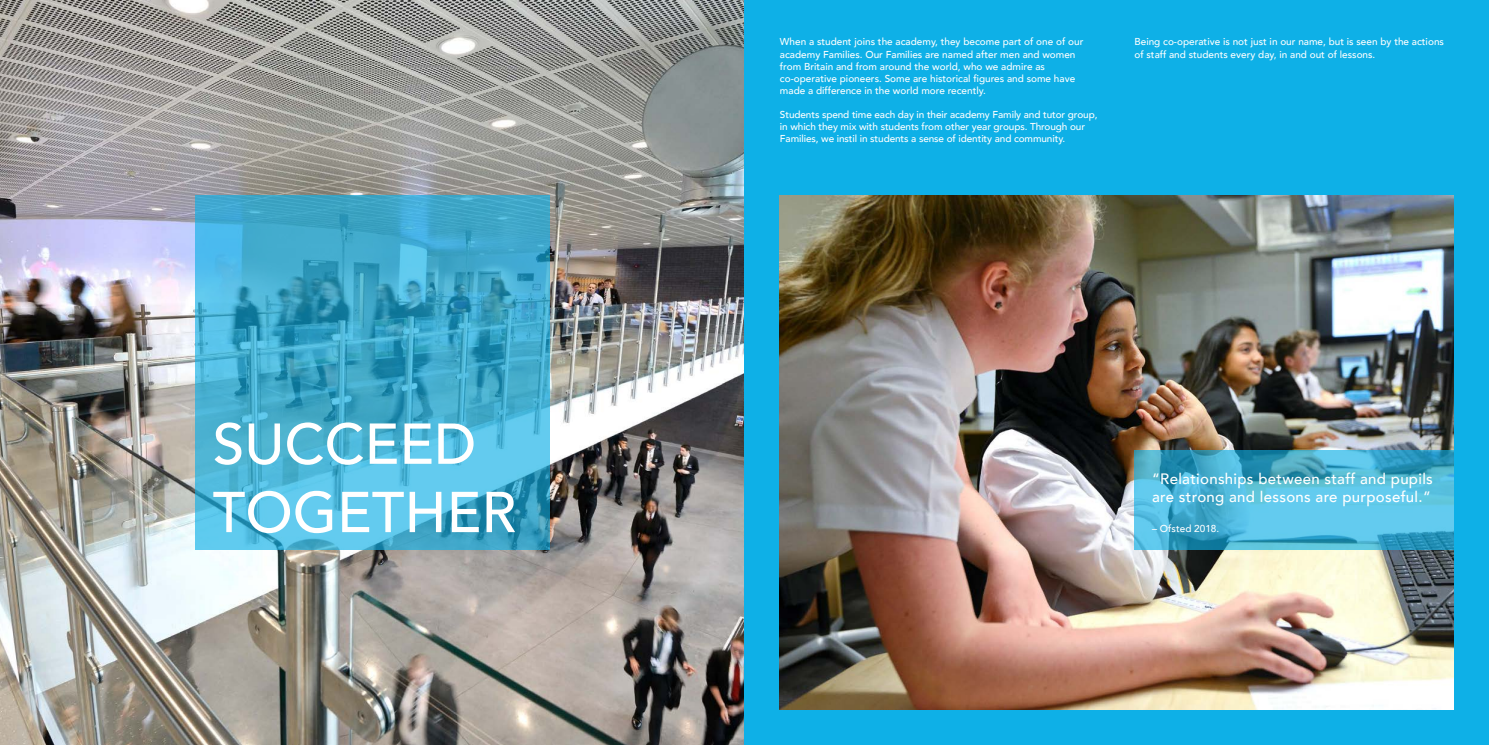
<style>
.page{position:relative;width:1489px;height:745px;background:#fff}
.page>*{position:absolute;margin:0;border:0;box-sizing:border-box;transform-origin:0 0}
.t1{font:500 56.88px/68.2px "Avenir";color:#fff}
.t2{font:500 15px/18px "Avenir";letter-spacing:.02em;color:#fff}
.t3{font:500 10px/12px "Avenir";color:#fff}
</style>
<div class="page">
<img style="left:0;top:0;width:744px;height:744px">
<svg style="left:195px;top:195px;width:355px;height:354px"></svg>
<div style="left:744px;top:0;width:744px;height:744px;background:#0eb0e7"></div>
<img style="left:780px;top:195px;width:673px;height:514px">
<svg style="left:1134px;top:449px;width:320px;height:100px"></svg>
<h1 class="t1" style="left:213px;top:406px;width:305px">SUCCEED<br>TOGETHER</h1>
<p class="t3" style="left:780px;top:35px;width:305px">When a student joins the academy, they become part of one of our academy Families. Our Families are named after men and women from Britain and from around the world, who we admire as co-operative pioneers. Some are historical figures and some have made a difference in the world more recently.</p>
<p class="t3" style="left:780px;top:107px;width:319px">Students spend time each day in their academy Family and tutor group, in which they mix with students from other year groups. Through our<br>Families, we instil in students a sense of identity and community.</p>
<p class="t3" style="left:1134px;top:35px;width:311px">Being co-operative is not just in our name, but is seen by the actions of staff and students every day, in and out of lessons.</p>
<h2 class="t2" style="left:1152px;top:468px;width:282px">“Relationships between staff and pupils are strong and lessons are purposeful.”</h2>
<p class="t3" style="left:1152px;top:521px;width:69px">– Ofsted 2018.</p>
</div>
